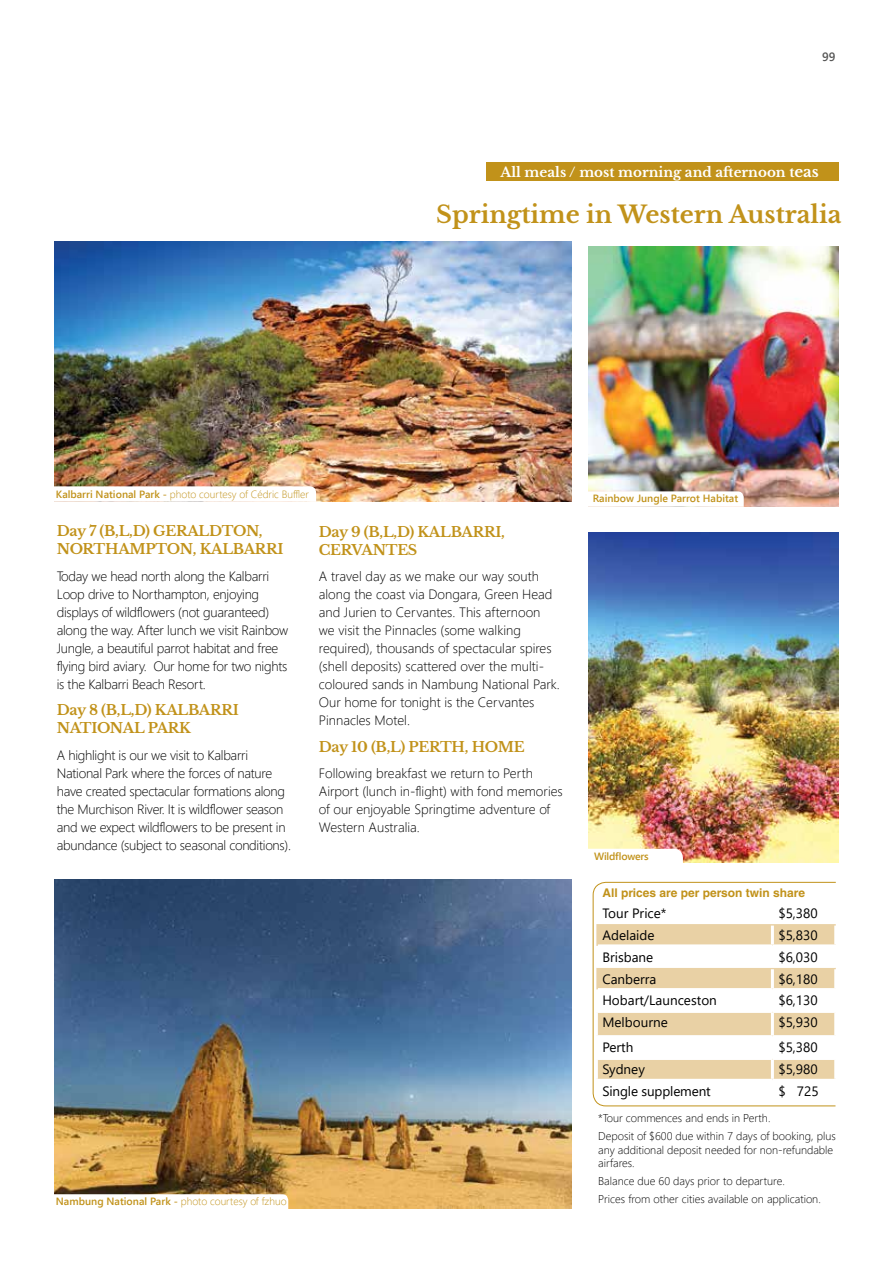
<style>
.page{position:relative;width:893px;height:1263px;background:#fff}
.page>*{position:absolute;margin:0;border:0;box-sizing:border-box;transform-origin:0 0}
.t1{font:700 24px "Libre Baskerville";color:#c1921a}
.t2{font:700 14.25px/18px "Libre Baskerville";letter-spacing:-.02em;color:#c1921a}
.t3{font:300 13.5px/18px "Segoe UI";letter-spacing:-.02em;color:#000}
.t4{font:300 13.5px/18px "Segoe UI";color:#000}
.t5{font:13.5px "Segoe UI";color:#000}
.t6{font:700 13.5px "Libre Baskerville";color:#fff}
.t7{font:700 12px "Helvetica LT Std";color:#c1921a}
.t8{font:600 12px "Segoe UI";color:#565655}
.t9{font:300 11.25px/17.7px "Segoe UI";color:#000}
.t10{font:600 10.5px "Segoe UI";color:#c1921a}
.t11{font:300 10.5px "Segoe UI";color:#c1921a}
.t12{font:600 10.5px "Segoe UI";letter-spacing:-.02em;color:#c1921a}
.s1{font-size:15px}
.s2{font-weight:600}
.s3{font-weight:300}
</style>
<div class="page">
<img style="left:589px;top:247px;width:250px;height:259px">
<img style="left:589px;top:533px;width:250px;height:329px">
<img style="left:54px;top:242px;width:517px;height:259px">
<img style="left:54px;top:879px;width:517px;height:330px">
<svg style="left:54px;top:486px;width:262px;height:16px"></svg>
<svg style="left:488px;top:491px;width:256px;height:16px"></svg>
<svg style="left:589px;top:849px;width:94px;height:13px"></svg>
<svg style="left:54px;top:1194px;width:234px;height:15px"></svg>
<svg style="left:592px;top:881px;width:244px;height:226px"></svg>
<div style="left:486px;top:162px;width:352px;height:19px;background:#c1921a"></div>
<p class="t8" style="left:822px;top:48px;width:15px">99</p>
<p class="t6" style="left:500px;top:164px;width:320px">All meals / most morning and afternoon t<span class="s1">eas</span></p>
<h1 class="t1" style="left:436px;top:200px;width:407px">Springtime in Western Australia</h1>
<p class="t11" style="left:56px;top:486px;width:254px"><span class="s2">Kalbarri National Park -</span> photo courtesy of Cédric Buffler</p>
<p class="t10" style="left:593px;top:491px;width:147px">Rainbow Jungle Parrot Habitat</p>
<p class="t2" style="left:57px;top:522px;width:228px">Day 7 (B,L,D) GERALDTON,<br>NORTHAMPTON, KALBARRI</p>
<p class="t3" style="left:57px;top:566px;width:233px">Today we head north along the Kalbarri Loop drive to Northampton, enjoying displays of wildflowers (not guaranteed) along the way. After lunch we visit Rainbow Jungle, a beautiful parrot habitat and free flying bird aviary. Our home for two nights is the Kalbarri Beach Resort.</p>
<p class="t2" style="left:57px;top:701px;width:184px">Day 8 (B,L,D) KALBARRI<br>NATIONAL PARK</p>
<p class="t3" style="left:57px;top:745px;width:236px">A highlight is our we visit to Kalbarri National Park where the forces of nature have created spectacular formations along the Murchison River. It is wildflower season and we expect wildflowers to be present in abundance (subject to seasonal conditions).</p>
<p class="t2" style="left:319px;top:523px;width:188px">Day 9 (B,L,D) KALBARRI,<br>CERVANTES</p>
<p class="t4" style="left:319px;top:567px;width:243px">A travel day as we make our way south along the coast via Dongara, Green Head and Jurien to Cervantes. This afternoon<br>we visit the Pinnacles (some walking required), thousands of spectacular spires (shell deposits) scattered over the multi&shy;coloured sands in Nambung National Park.<br>Our home for tonight is the Cervantes Pinnacles Motel.</p>
<p class="t2" style="left:319px;top:738px;width:207px">Day 10 (B,L) PERTH, HOME</p>
<p class="t4" style="left:319px;top:764px;width:245px">Following breakfast we return to Perth Airport (lunch in-flight) with fond memories of our enjoyable Springtime adventure of Western Australia.</p>
<p class="t10" style="left:56px;top:1194px;width:232px">Nambung National Park - <span class="s3">photo courtesy of fzhuo</span></p>
<p class="t12" style="left:594px;top:848px;width:56px">Wildflowers</p>
<p class="t7" style="left:602px;top:886px;width:204px">All prices are per person twin share</p>
<p class="t5" style="left:602px;top:902px;width:66px">Tour Price*</p>
<p class="t5" style="left:778px;top:902px;width:41px">$5,380</p>
<p class="t5" style="left:602px;top:924px;width:54px">Adelaide</p>
<p class="t5" style="left:778px;top:924px;width:41px">$5,830</p>
<p class="t5" style="left:602px;top:946px;width:52px">Brisbane</p>
<p class="t5" style="left:778px;top:946px;width:41px">$6,030</p>
<p class="t5" style="left:602px;top:968px;width:56px">Canberra</p>
<p class="t5" style="left:778px;top:968px;width:41px">$6,180</p>
<p class="t5" style="left:602px;top:990px;width:116px">Hobart/Launceston</p>
<p class="t5" style="left:778px;top:990px;width:41px">$6,130</p>
<p class="t5" style="left:602px;top:1011px;width:67px">Melbourne</p>
<p class="t5" style="left:778px;top:1011px;width:41px">$5,930</p>
<p class="t5" style="left:602px;top:1037px;width:33px">Perth</p>
<p class="t5" style="left:778px;top:1037px;width:41px">$5,380</p>
<p class="t5" style="left:602px;top:1059px;width:44px">Sydney</p>
<p class="t5" style="left:778px;top:1059px;width:41px">$5,980</p>
<p class="t5" style="left:602px;top:1080px;width:110px">Single supplement</p>
<p class="t5" style="left:778px;top:1080px;width:42px">$ 725</p>
<p class="t9" style="left:598px;top:1109px;width:239px">*Tour commences and ends in Perth.<br>Deposit of $600 due within 7 days of booking, plus</p>
<p class="t9" style="left:598px;top:1142px;width:237px;line-height:13.5px">any additional deposit needed for non-refundable airfares.</p>
<p class="t9" style="left:598px;top:1171px;width:224px">Balance due 60 days prior to departure.<br>Prices from other cities available on application.</p>
</div>
